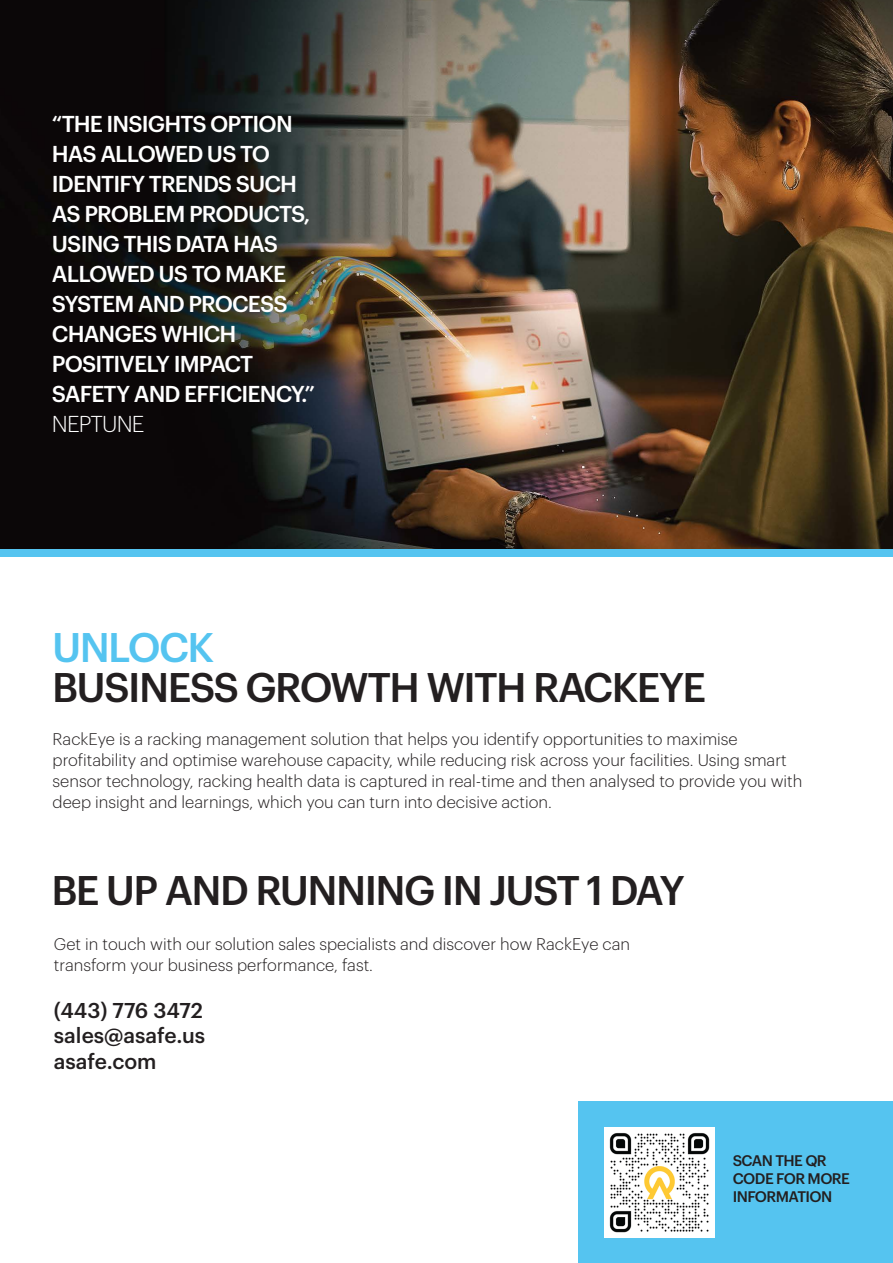
<style>
.page{position:relative;width:893px;height:1263px;background:#fff}
.page>*{position:absolute;margin:0;border:0;box-sizing:border-box;transform-origin:0 0}
.t1{font:500 40.5px "Graphik";letter-spacing:-.04em;color:#231f20}
.t2{font:500 40.5px "Graphik";letter-spacing:-.04em;color:#55c4f0}
.t3{font:500 22.5px/30px "Graphik";letter-spacing:-.04em;color:#fff}
.t4{font:300 22.5px "Graphik";letter-spacing:-.04em;color:#fff}
.t5{font:500 21px/25.5px "Graphik";color:#231f20;text-align:justify}
.t6{font:300 16.5px/21px "Graphik";color:#231f20}
.t7{font:500 15px/18px "Graphik";letter-spacing:-.04em;color:#231f20}
</style>
<div class="page">
<img style="left:0;top:0;width:893px;height:549px">
<div style="left:0;top:549px;width:893px;height:8px;background:#55c4f0"></div>
<div style="left:578px;top:1102px;width:315px;height:161px;background:#55c4f0"></div>
<img style="left:604px;top:1127px;width:110px;height:110px">
<h2 class="t3" style="left:52px;top:107px;width:265px">“THE INSIGHTS OPTION<br>HAS ALLOWED US TO<br>IDENTIFY TRENDS SUCH<br>AS PROBLEM PRODUCTS,<br>USING THIS DATA HAS<br>ALLOWED US TO MAKE<br>SYSTEM AND PROCESS<br>CHANGES WHICH<br>POSITIVELY IMPACT<br>SAFETY AND EFFICIENCY.”</h2>
<h2 class="t4" style="left:52px;top:408px;width:94px">NEPTUNE</h2>
<h1 class="t2" style="left:52px;top:616px;width:164px">UNLOCK</h1>
<h1 class="t1" style="left:52px;top:657px;width:656px">BUSINESS GROWTH WITH RACKEYE</h1>
<p class="t6" style="left:53px;top:727px;width:751px">RackEye is a racking management solution that helps you identify opportunities to maximise profitability and optimise warehouse capacity, while reducing risk across your facilities. Using smart sensor technology, racking health data is captured in real-time and then analysed to provide you with deep insight and learnings, which you can turn into decisive action.</p>
<h1 class="t1" style="left:51px;top:859px;width:635px">BE UP AND RUNNING IN JUST 1 DAY</h1>
<p class="t6" style="left:54px;top:932px;width:578px">Get in touch with our solution sales specialists and discover how RackEye can transform your business performance, fast.</p>
<p class="t5" style="left:54px;top:995px;width:153px">(443) 776 3472 sales@asafe.us asafe.com</p>
<p class="t7" style="left:733px;top:1150px;width:119px">SCAN THE QR<br>CODE FOR MORE<br>INFORMATION</p>
</div>
